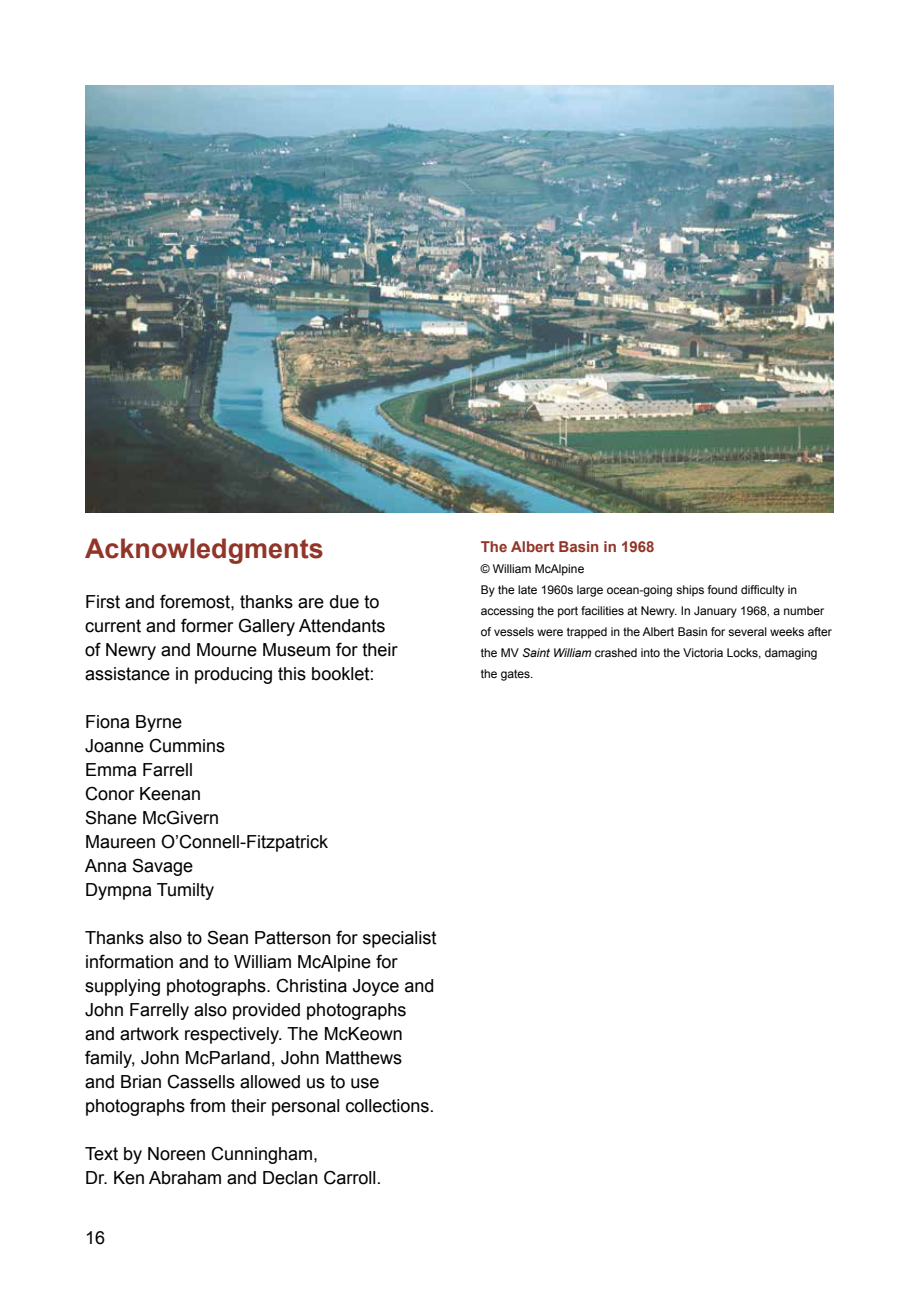
<style>
.page{position:relative;width:919px;height:1297px;background:#fff}
.page>*{position:absolute;margin:0;border:0;box-sizing:border-box;transform-origin:0 0}
.t1{font:700 27px "Arial";color:#913529}
.t2{font:18px/24px "Arial";color:#000}
.t3{font:700 15px "Arial";color:#913529}
.t4{font:12px/21px "Arial";color:#000}
.s1{font-style:italic}
</style>
<div class="page">
<img style="left:85px;top:85px;width:748px;height:427px">
<h1 class="t1" style="left:85px;top:531px;width:240px">Acknowledgments</h1>
<p class="t2" style="left:85px;top:589px;width:314px">First and foremost, thanks are due to current and former Gallery Attendants of Newry and Mourne Museum for their assistance in producing this booklet:</p>
<p class="t2" style="left:85px;top:709px;width:245px">Fiona Byrne<br>Joanne Cummins<br>Emma Farrell<br>Conor Keenan<br>Shane McGivern<br>Maureen O’Connell-Fitzpatrick<br>Anna Savage<br>Dympna Tumilty</p>
<p class="t2" style="left:85px;top:925px;width:353px">Thanks also to Sean Patterson for specialist information and to William McAlpine for supplying photographs. Christina Joyce and John Farrelly also provided photographs and artwork respectively. The McKeown family, John McParland, John Matthews and Brian Cassells allowed us to use photographs from their personal collections.</p>
<p class="t2" style="left:85px;top:1141px;width:298px">Text by Noreen Cunningham,<br>Dr. Ken Abraham and Declan Carroll.</p>
<p class="t2" style="left:85px;top:1226px;width:22px">16</p>
<p class="t3" style="left:480px;top:537px;width:175px">The Albert Basin in 1968</p>
<p class="t4" style="left:480px;top:558px;width:352px">© William McAlpine<br>By the late 1960s large ocean-going ships found difficulty in accessing the port facilities at Newry. In January 1968, a number of vessels were trapped in the Albert Basin for several weeks after the MV <span class="s1">Saint William</span> crashed into the Victoria Locks, damaging the gates.</p>
</div>
